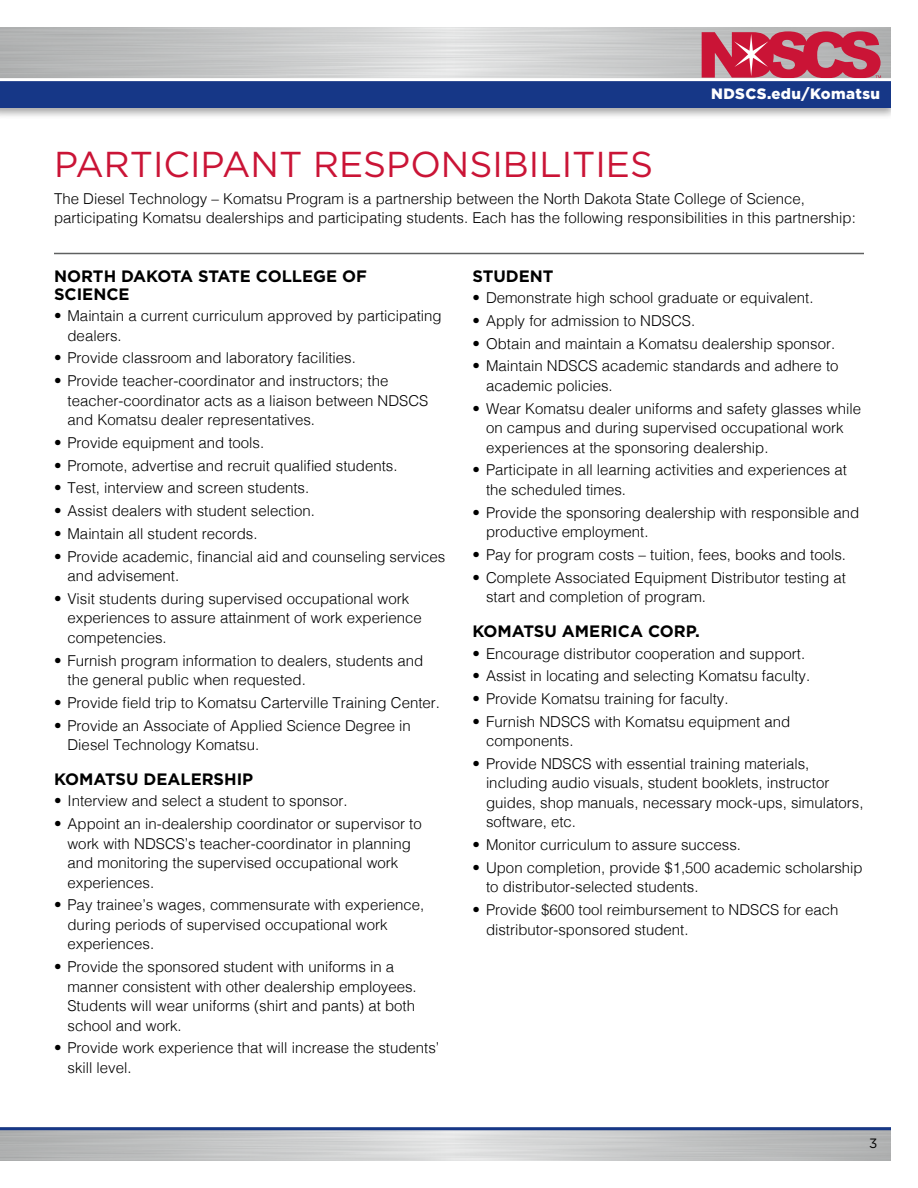
<style>
.page{position:relative;width:918px;height:1188px;background:#fff}
.page>*{position:absolute;margin:0;border:0;box-sizing:border-box;transform-origin:0 0}
.Heading{font:36px "Gotham";color:#ca1436}
.Headings_-_Small{font:700 16.5px/18px "Gotham";color:#000}
.Text_2_Col_Span{font:300 15px/19.5px "Helvetica";color:#000}
.t1{font:900 15px "Gotham";letter-spacing:.03em;color:#fff}
.t2{font:13.5px "Gotham";color:#000}
</style>
<div class="page">
<svg style="left:702px;top:31px;width:179px;height:46px;background:#c6455d"></svg>
<hr style="left:0;top:1127px;width:891px;height:3px;background:#163787">
<div style="left:0;top:77px;width:899px;height:43px;background:#000;opacity:.35"></div>
<div style="left:0;top:81px;width:891px;height:27px;background:#163787"></div>
<div style="left:891px;top:0;width:27px;height:1188px;background:#fff"></div>
<hr style="left:0;top:78px;width:891px;height:3px;background:#fff">
<hr style="left:54px;top:253px;width:810px;height:1px;background:#5f6060">
<p class="t1" style="left:711px;top:84px;width:170px">NDSCS.edu/Komatsu</p>
<p class="Heading" style="left:54px;top:142px;width:601px">PARTICIPANT RESPONSIBILITIES</p>
<p class="Text_2_Col_Span" style="left:54px;top:187px;width:803px">The Diesel Technology – Komatsu Program is a partnership between the North Dakota State College of Science, participating Komatsu dealerships and participating students. Each has the following responsibilities in this partnership:</p>
<p class="Headings_-_Small" style="left:54px;top:267px;width:315px">NORTH DAKOTA STATE COLLEGE OF<br>SCIENCE</p>
<p class="Text_2_Col_Span" style="left:68px;top:305px;width:376px;text-indent:-14px">• Maintain a current curriculum approved by participating dealers.</p>
<p class="Text_2_Col_Span" style="left:54px;top:347px;width:303px">• Provide classroom and laboratory facilities.</p>
<p class="Text_2_Col_Span" style="left:68px;top:370px;width:362px;text-indent:-14px">• Provide teacher-coordinator and instructors; the teacher-coordinator acts as a liaison between NDSCS and Komatsu dealer representatives.</p>
<p class="Text_2_Col_Span" style="left:54px;top:432px;width:212px">• Provide equipment and tools.</p>
<p class="Text_2_Col_Span" style="left:54px;top:455px;width:345px">• Promote, advertise and recruit qualified students.</p>
<p class="Text_2_Col_Span" style="left:54px;top:477px;width:257px">• Test, interview and screen students.</p>
<p class="Text_2_Col_Span" style="left:54px;top:500px;width:263px">• Assist dealers with student selection.</p>
<p class="Text_2_Col_Span" style="left:54px;top:523px;width:205px">• Maintain all student records.</p>
<p class="Text_2_Col_Span" style="left:68px;top:545px;width:379px;text-indent:-14px">• Provide academic, financial aid and counseling services and advisement.</p>
<p class="Text_2_Col_Span" style="left:68px;top:588px;width:356px;text-indent:-14px">• Visit students during supervised occupational work experiences to assure attainment of work experience competencies.</p>
<p class="Text_2_Col_Span" style="left:68px;top:649px;width:357px;text-indent:-14px">• Furnish program information to dealers, students and the general public when requested.</p>
<p class="Text_2_Col_Span" style="left:54px;top:692px;width:388px">• Provide field trip to Komatsu Carterville Training Center.</p>
<p class="Text_2_Col_Span" style="left:68px;top:714px;width:345px;text-indent:-14px">• Provide an Associate of Applied Science Degree in<br>Diesel Technology Komatsu.</p>
<p class="Headings_-_Small" style="left:54px;top:770px;width:201px">KOMATSU DEALERSHIP</p>
<p class="Text_2_Col_Span" style="left:54px;top:790px;width:295px">• Interview and select a student to sponsor.</p>
<p class="Text_2_Col_Span" style="left:68px;top:813px;width:356px;text-indent:-14px">• Appoint an in-dealership coordinator or supervisor to work with NDSCS’s teacher-coordinator in planning and monitoring the supervised occupational work experiences.</p>
<p class="Text_2_Col_Span" style="left:68px;top:894px;width:358px;text-indent:-14px">• Pay trainee’s wages, commensurate with experience, during periods of supervised occupational work experiences.</p>
<p class="Text_2_Col_Span" style="left:68px;top:956px;width:351px;text-indent:-14px">• Provide the sponsored student with uniforms in a manner consistent with other dealership employees.<br>Students will wear uniforms (shirt and pants) at both school and work.</p>
<p class="Text_2_Col_Span" style="left:68px;top:1037px;width:373px;text-indent:-14px">• Provide work experience that will increase the students’ skill level.</p>
<p class="Headings_-_Small" style="left:472px;top:267px;width:83px">STUDENT</p>
<p class="Text_2_Col_Span" style="left:472px;top:287px;width:343px">• Demonstrate high school graduate or equivalent.</p>
<p class="Text_2_Col_Span" style="left:472px;top:310px;width:224px">• Apply for admission to NDSCS.</p>
<p class="Text_2_Col_Span" style="left:472px;top:333px;width:364px">• Obtain and maintain a Komatsu dealership sponsor.</p>
<p class="Text_2_Col_Span" style="left:486px;top:355px;width:354px;text-indent:-14px">• Maintain NDSCS academic standards and adhere to academic policies.</p>
<p class="Text_2_Col_Span" style="left:486px;top:398px;width:377px;text-indent:-14px">• Wear Komatsu dealer uniforms and safety glasses while on campus and during supervised occupational work experiences at the sponsoring dealership.</p>
<p class="Text_2_Col_Span" style="left:486px;top:459px;width:362px;text-indent:-14px">• Participate in all learning activities and experiences at the scheduled times.</p>
<p class="Text_2_Col_Span" style="left:486px;top:502px;width:375px;text-indent:-14px">• Provide the sponsoring dealership with responsible and productive employment.</p>
<p class="Text_2_Col_Span" style="left:472px;top:544px;width:375px">• Pay for program costs – tuition, fees, books and tools.</p>
<p class="Text_2_Col_Span" style="left:486px;top:566px;width:362px;text-indent:-14px">• Complete Associated Equipment Distributor testing at start and completion of program.</p>
<p class="Headings_-_Small" style="left:472px;top:622px;width:229px">KOMATSU AMERICA CORP.</p>
<p class="Text_2_Col_Span" style="left:472px;top:642px;width:334px">• Encourage distributor cooperation and support.</p>
<p class="Text_2_Col_Span" style="left:472px;top:665px;width:339px">• Assist in locating and selecting Komatsu faculty.</p>
<p class="Text_2_Col_Span" style="left:472px;top:688px;width:258px">• Provide Komatsu training for faculty.</p>
<p class="Text_2_Col_Span" style="left:486px;top:711px;width:306px;text-indent:-14px">• Furnish NDSCS with Komatsu equipment and components.</p>
<p class="Text_2_Col_Span" style="left:486px;top:753px;width:379px;text-indent:-14px">• Provide NDSCS with essential training materials, including audio visuals, student booklets, instructor guides, shop manuals, necessary mock-ups, simulators, software, etc.</p>
<p class="Text_2_Col_Span" style="left:472px;top:834px;width:270px">• Monitor curriculum to assure success.</p>
<p class="Text_2_Col_Span" style="left:486px;top:857px;width:378px;text-indent:-14px">• Upon completion, provide $1,500 academic scholarship to distributor-selected students.</p>
<p class="Text_2_Col_Span" style="left:486px;top:899px;width:354px;text-indent:-14px">• Provide $600 tool reimbursement to NDSCS for each distributor-sponsored student.</p>
<p class="t2" style="left:869px;top:1134px;width:10px">3</p>
</div>
